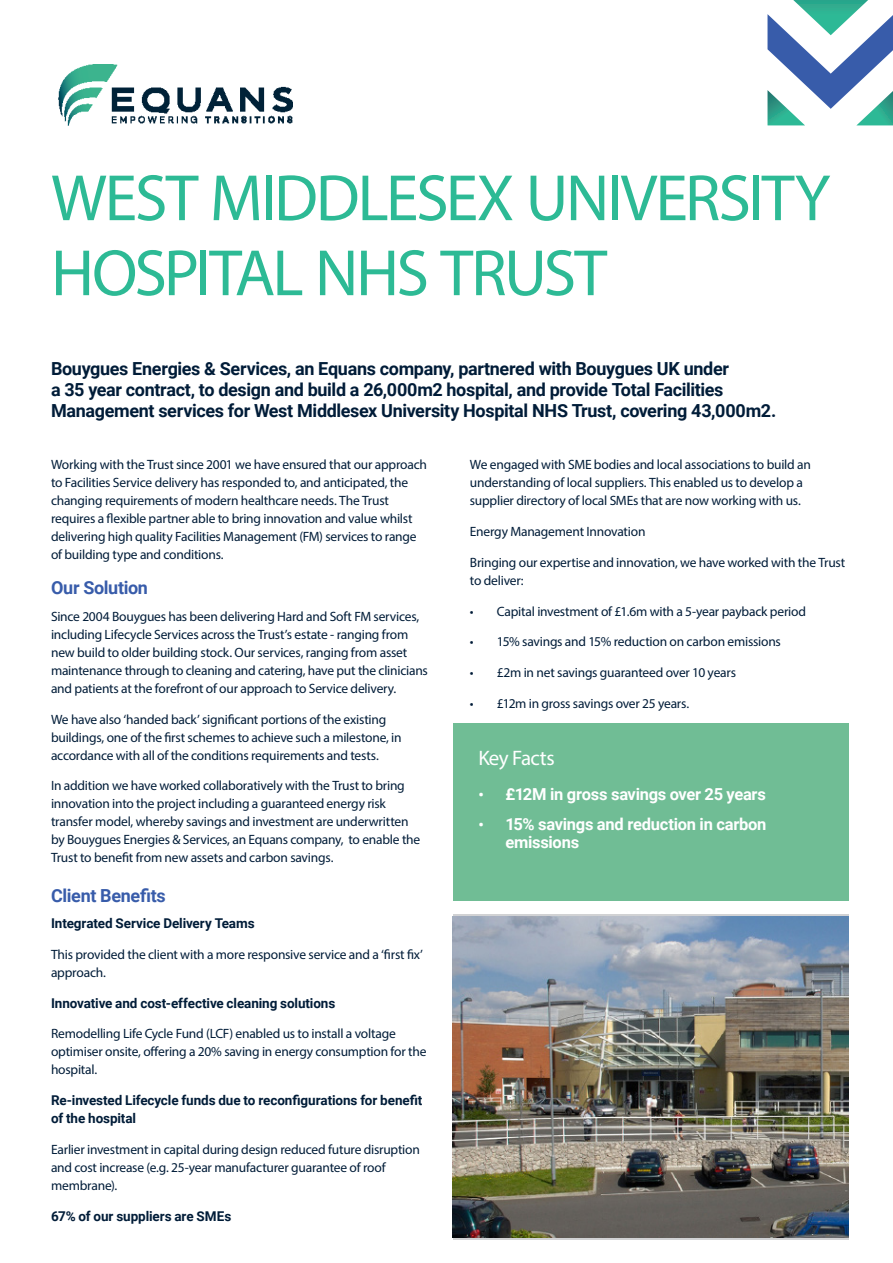
<style>
.page{position:relative;width:893px;height:1263px;background:#fff}
.page>*{position:absolute;margin:0;border:0;box-sizing:border-box;transform-origin:0 0}
.Main_Title_Header{font:66px/75px "Myriad Pro";letter-spacing:-.035em;color:#2dba95}
.Pull_Out_Box_Header{font:21px "Myriad Pro";letter-spacing:-.03em;color:#fff}
.Intro_Text{font:700 18px/21px "Roboto";letter-spacing:-.02em;color:#001c38}
.Subheader{font:700 18px "Roboto";letter-spacing:-.02em;color:#385caa}
.t1{font:700 16.5px/18px "Roboto";letter-spacing:-.015em;color:#fff}
.Body_Copy{font:13.5px/18px "Myriad Pro";letter-spacing:-.015em;color:#001c38}
.Subheader-2{font:13.5px/18px "Myriad Pro";letter-spacing:-.015em;color:#001c38}
.Body_Copy-2{font:700 13.5px/18px "Roboto";letter-spacing:-.01em;color:#001c38}
.s1{font-size:15px}
</style>
<div class="page">
<img style="left:453px;top:917px;width:395px;height:320px">
<img style="left:58px;top:65px;width:234px;height:60px">
<svg style="left:767px;top:0;width:126px;height:125px"></svg>
<div style="left:453px;top:723px;width:395px;height:178px;background:#70bd95"></div>
<p class="Main_Title_Header" style="left:51px;top:159px;width:781px">WEST MIDDLESEX UNIVERSITY<br>HOSPITAL NHS TRUST</p>
<p class="Intro_Text" style="left:51px;top:357px;width:727px">Bouygues Energies &amp; Services, an Equans company, partnered with Bouygues UK under<br>a 35 year contract, to design and build a 26,000m2 hospital, and provide Total Facilities<br>Management services for West Middlesex University Hospital NHS Trust, covering 43,000m2.</p>
<p class="Subheader-2" style="left:51px;top:456px;width:378px">Working with the Trust since 2001 we have ensured that our approach to Facilities Service delivery has responded to, and anticipated, the changing requirements of modern healthcare needs. The Trust requires a flexible partner able to bring innovation and value whilst delivering high quality Facilities Management (FM) services to range of building type and conditions.</p>
<p class="Subheader" style="left:51px;top:575px;width:98px">Our Solution</p>
<p class="Body_Copy" style="left:51px;top:607px;width:378px">Since 2004 Bouygues has been delivering Hard and Soft FM services, including Lifecycle Services across the Trust’s estate - ranging from new build to older building stock. Our services, ranging from asset maintenance through to cleaning and catering, have put the clinicians and patients at the forefront of our approach to Service delivery.</p>
<p class="Body_Copy" style="left:51px;top:710px;width:352px">We have also ‘handed back’ significant portions of the existing buildings, one of the first schemes to achieve such a milestone, in accordance with all of the conditions requirements and tests.</p>
<p class="Body_Copy" style="left:51px;top:777px;width:371px">In addition we have worked collaboratively with the Trust to bring innovation into the project including a guaranteed energy risk transfer model, whereby savings and investment are underwritten by Bouygues Energies &amp; Services, an Equans company, to enable the Trust to benefit from new assets and carbon savings.</p>
<p class="Subheader" style="left:51px;top:883px;width:116px">Client Benefits</p>
<p class="Body_Copy-2" style="left:51px;top:914px;width:205px">Integrated Service Delivery Teams</p>
<p class="Body_Copy" style="left:51px;top:945px;width:373px">This provided the client with a more responsive service and a ‘first fix’ approach.</p>
<p class="Body_Copy-2" style="left:51px;top:993px;width:286px">Innovative and cost-effective cleaning solutions</p>
<p class="Body_Copy" style="left:51px;top:1025px;width:377px">Remodelling Life Cycle Fund (LCF) enabled us to install a voltage optimiser onsite, offering a 20% saving in energy consumption for the hospital.</p>
<p class="Body_Copy-2" style="left:51px;top:1091px;width:373px">Re-invested Lifecycle funds due to reconfigurations for benefit of the hospital</p>
<p class="Body_Copy" style="left:51px;top:1140px;width:370px">Earlier investment in capital during design reduced future disruption and cost increase (e.g. 25-year manufacturer guarantee of roof membrane).</p>
<p class="Body_Copy-2" style="left:51px;top:1206px;width:182px">67% of our suppliers are SMEs</p>
<p class="Body_Copy" style="left:470px;top:456px;width:343px">We engaged with SME bodies and local associations to build an understanding of local suppliers. This enabled us to develop a supplier directory of local SMEs that are now working with us.</p>
<p class="Body_Copy" style="left:470px;top:522px;width:177px">Energy Management Innovation</p>
<p class="Body_Copy" style="left:470px;top:553px;width:377px">Bringing our expertise and innovation, we have worked with the Trust to deliver:</p>
<p class="Subheader-2" style="left:470px;top:602px;width:338px">• Capital investment of £1.6m with a 5-year payback period</p>
<p class="Subheader-2" style="left:470px;top:633px;width:313px">• 15% savings and 15% reduction on carbon emissions</p>
<p class="Subheader-2" style="left:470px;top:663px;width:268px">• £2m in net savings guaranteed over 10 years</p>
<p class="Subheader-2" style="left:470px;top:694px;width:221px">• £12m in gross savings over 25 years.</p>
<p class="Pull_Out_Box_Header" style="left:478px;top:744px;width:78px">Key Facts</p>
<p class="t1" style="left:478px;top:784px;width:289px"><span class="s1">•</span> £12M in gross savings over 25 years</p>
<p class="t1" style="left:505px;top:815px;width:263px;text-indent:-27px"><span class="s1">•</span> 15% savings and reduction in carbon emissions</p>
</div>
